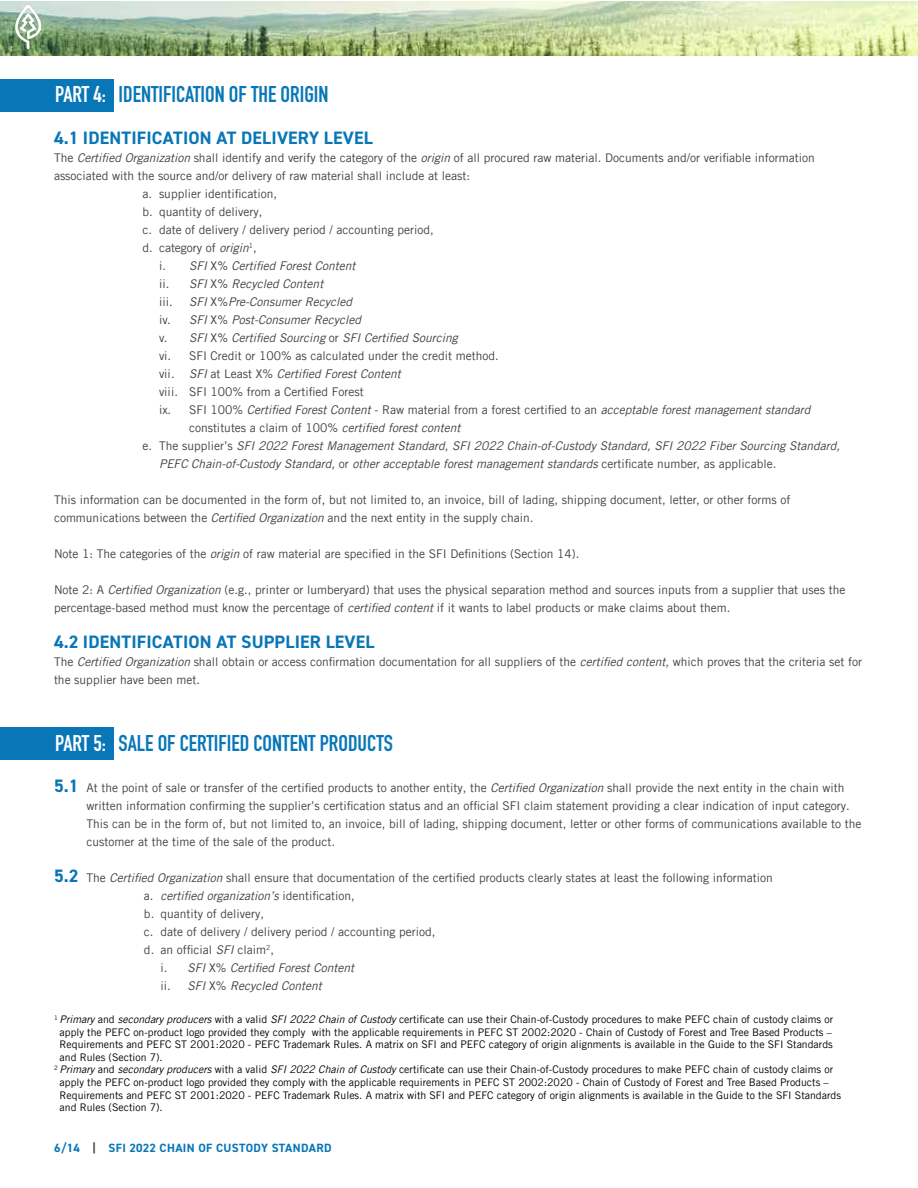
<style>
.page{position:relative;width:918px;height:1188px;background:#fff}
.page>*{position:absolute;margin:0;border:0;box-sizing:border-box;transform-origin:0 0}
.t1{font:700 22.5px "DIN Condensed";color:#0876b7}
.t2{font:700 18px "DIN2014";letter-spacing:.01em;color:#0876b7}
.t3{font:12px/18px "Trade Gothic LT Pro";color:#414042}
.t4{font:italic 12px "Trade Gothic LT Pro";color:#414042}
.t5{font:700 12px "DIN2014";letter-spacing:.03em;color:#0876b7}
.t6{font:10.5px "Trade Gothic LT Pro";color:#000}
.s1{color:#fff}
.s2{font-style:italic}
.s3{font-style:normal}
.s4{font-family:"DIN2014";font-weight:700;font-size:18px;color:#0876b7}
.s5{color:#414042}
</style>
<div class="page">
<img style="left:0;top:1px;width:918px;height:54px">
<img style="left:11px;top:1px;width:32px;height:53px">
<div style="left:0;top:79px;width:113px;height:32px;background:#0876b7"></div>
<div style="left:0;top:727px;width:113px;height:33px;background:#0876b7"></div>
<h1 class="t1" style="left:55px;top:79px;width:275px"><span class="s1">PART 4:</span> IDENTIFICATION OF THE ORIGIN</h1>
<h2 class="t2" style="left:54px;top:126px;width:320px">4.1 IDENTIFICATION AT DELIVERY LEVEL</h2>
<p class="t3" style="left:54px;top:149px;width:762px">The <span class="s2">Certified Organization</span> shall identify and verify the category of the <span class="s2">origin</span> of all procured raw material. Documents and/or verifiable information</p>
<p class="t3" style="left:54px;top:167px;width:418px">associated with the source and/or delivery of raw material shall include at least:</p>
<p class="t3" style="left:142px;top:185px;width:136px">a. supplier identification,</p>
<p class="t3" style="left:142px;top:203px;width:122px">b. quantity of delivery,</p>
<p class="t3" style="left:142px;top:221px;width:293px">c. date of delivery / delivery period / accounting period,</p>
<p class="t3" style="left:142px;top:239px;width:116px">d. category of <span class="s2">origin</span><sup>1</sup>,</p>
<p class="t4" style="left:159px;top:258px;width:198px"><span class="s3">i.</span> SFI <span class="s3">X%</span> Certified Forest Content</p>
<p class="t4" style="left:159px;top:276px;width:166px"><span class="s3">ii.</span> SFI <span class="s3">X%</span> Recycled Content</p>
<p class="t3" style="left:159px;top:293px;width:15px">iii.</p>
<p class="t4" style="left:189px;top:294px;width:165px">SFI <span class="s3">X%</span>Pre-Consumer Recycled</p>
<p class="t4" style="left:159px;top:312px;width:204px"><span class="s3">iv.</span> SFI <span class="s3">X%</span> Post-Consumer Recycled</p>
<p class="t4" style="left:159px;top:330px;width:300px"><span class="s3">v.</span> SFI <span class="s3">X%</span> Certified Sourcing <span class="s3">or</span> SFI Certified Sourcing</p>
<p class="t3" style="left:159px;top:347px;width:341px">vi. SFI Credit or 100% as calculated under the credit method.</p>
<p class="t4" style="left:159px;top:366px;width:243px"><span class="s3">vii.</span> SFI <span class="s3">at Least X%</span> Certified Forest Content</p>
<p class="t3" style="left:159px;top:383px;width:206px">viii. SFI 100% from a Certified Forest</p>
<p class="t4" style="left:159px;top:402px;width:653px"><span class="s3">ix. SFI 100%</span> Certified Forest Content <span class="s3">- Raw material from a forest certified to an</span> acceptable forest management standard</p>
<p class="t3" style="left:189px;top:419px;width:273px">constitutes a claim of 100% <span class="s2">certified forest content</span></p>
<p class="t4" style="left:143px;top:438px;width:699px"><span class="s3">e. The supplier’s</span> SFI 2022 Forest Management Standard<span class="s3">,</span> SFI 2022 Chain-of-Custody Standard, SFI 2022 Fiber Sourcing Standard,</p>
<p class="t4" style="left:159px;top:456px;width:619px">PEFC Chain-of-Custody Standard, <span class="s3">or</span> other acceptable forest management standards <span class="s3">certificate number, as applicable.</span></p>
<p class="t3" style="left:54px;top:491px;width:738px">This information can be documented in the form of, but not limited to, an invoice, bill of lading, shipping document, letter, or other forms of communications between the <span class="s2">Certified Organization</span> and the next entity in the supply chain.</p>
<p class="t3" style="left:54px;top:545px;width:527px">Note 1: The categories of the <span class="s2">origin</span> of raw material are specified in the SFI Definitions (Section 14).</p>
<p class="t3" style="left:54px;top:581px;width:793px">Note 2: A <span class="s2">Certified Organization</span> (e.g., printer or lumberyard) that uses the physical separation method and sources inputs from a supplier that uses the percentage-based method must know the percentage of <span class="s2">certified content</span> if it wants to label products or make claims about them.</p>
<h2 class="t2" style="left:54px;top:630px;width:322px">4.2 IDENTIFICATION AT SUPPLIER LEVEL</h2>
<p class="t3" style="left:54px;top:653px;width:810px">The <span class="s2">Certified Organization</span> shall obtain or access confirmation documentation for all suppliers of the <span class="s2">certified content,</span> which proves that the criteria set for the supplier have been met.</p>
<h1 class="t1" style="left:55px;top:728px;width:339px"><span class="s1">PART 5:</span> SALE OF CERTIFIED CONTENT PRODUCTS</h1>
<p class="t3" style="left:87px;top:779px;width:776px;text-indent:-33px"><span class="s4">5.1</span> At the point of sale or transfer of the certified products to another entity, the <span class="s2">Certified Organization</span> shall provide the next entity in the chain with written information confirming the supplier’s certification status and an official SFI claim statement providing a clear indication of input category.<br>This can be in the form of, but not limited to, an invoice, bill of lading, shipping document, letter or other forms of communications available to the customer at the time of the sale of the product.</p>
<p class="t3" style="left:54px;top:869px;width:720px"><span class="s4">5.2</span> The <span class="s2">Certified Organization</span> shall ensure that documentation of the certified products clearly states at least the following information</p>
<p class="t4" style="left:144px;top:888px;width:212px"><span class="s3">a.</span> certified organization’s <span class="s3">identification,</span></p>
<p class="t3" style="left:144px;top:905px;width:122px">b. quantity of delivery,</p>
<p class="t3" style="left:144px;top:923px;width:293px">c. date of delivery / delivery period / accounting period,</p>
<p class="t3" style="left:144px;top:941px;width:132px">d. an official <span class="s2">SFI</span> claim<sup>2</sup>,</p>
<p class="t4" style="left:161px;top:960px;width:195px"><span class="s3">i.</span> SFI <span class="s3">X%</span> Certified Forest Content</p>
<p class="t4" style="left:161px;top:978px;width:163px"><span class="s3">ii.</span> SFI <span class="s3">X%</span> Recycled Content</p>
<p class="t6" style="left:54px;top:1013px;width:781px"><sup>1</sup> <span class="s2">Primary</span> and <span class="s2">secondary producers</span> with a valid <span class="s2">SFI 2022 Chain of Custody</span> certificate can use their Chain-of-Custody procedures to make PEFC chain of custody claims or</p>
<p class="t6" style="left:60px;top:1026px;width:774px">apply the PEFC on-product logo provided they comply with the applicable requirements in PEFC ST 2002:2020 - Chain of Custody of Forest and Tree Based Products –</p>
<p class="t6" style="left:60px;top:1038px;width:775px">Requirements and PEFC ST 2001:2020 - PEFC Trademark Rules. A matrix on SFI and PEFC category of origin alignments is available in the Guide to the SFI Standards</p>
<p class="t6" style="left:60px;top:1051px;width:105px">and Rules (Section 7).</p>
<p class="t6" style="left:54px;top:1063px;width:781px"><sup>2</sup> <span class="s2">Primary</span> and <span class="s2">secondary producers</span> with a valid <span class="s2">SFI 2022 Chain of Custody</span> certificate can use their Chain-of-Custody procedures to make PEFC chain of custody claims or</p>
<p class="t6" style="left:60px;top:1076px;width:771px">apply the PEFC on-product logo provided they comply with the applicable requirements in PEFC ST 2002:2020 - Chain of Custody of Forest and Tree Based Products –</p>
<p class="t6" style="left:60px;top:1089px;width:783px">Requirements and PEFC ST 2001:2020 - PEFC Trademark Rules. A matrix with SFI and PEFC category of origin alignments is available in the Guide to the SFI Standards</p>
<p class="t6" style="left:60px;top:1101px;width:105px">and Rules (Section 7).</p>
<p class="t5" style="left:54px;top:1140px;width:279px">6/14 <span class="s5">|</span> SFI 2022 CHAIN OF CUSTODY STANDARD</p>
</div>
